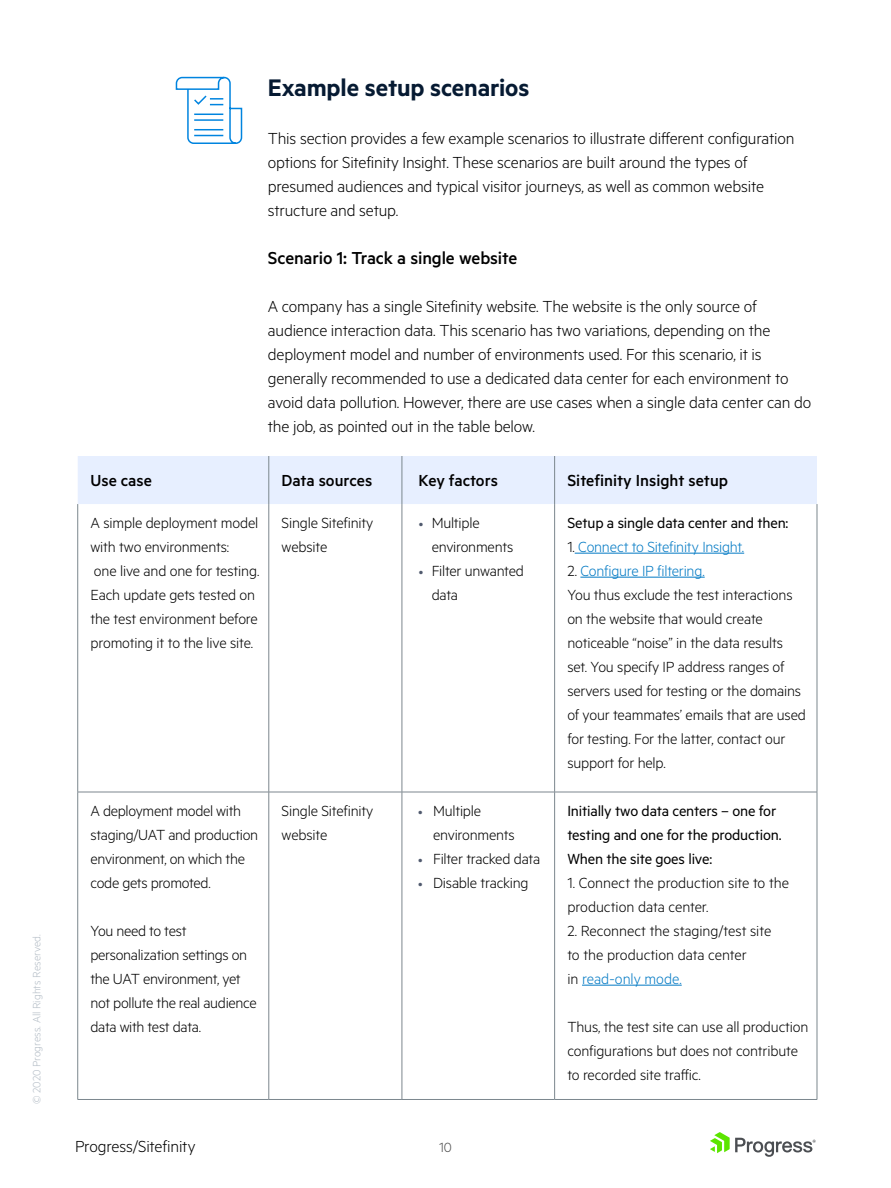
<style>
.page{position:relative;width:891px;height:1188px;background:#fff}
.page>*{position:absolute;margin:0;border:0;box-sizing:border-box;transform-origin:0 0}
.t1{font:600 27px "Metric";letter-spacing:-.005em;color:#061a32}
.t2{font:500 19.5px "Metric";letter-spacing:-.01em;color:#000}
.t3{font:300 18px/24px "Metric";letter-spacing:-.01em;color:#000}
.t4{font:500 18px "Metric";color:#000}
.t5{font:300 16.5px/24px "Metric";letter-spacing:-.01em;color:#000}
.t6{font:16.5px/24px "Metric";letter-spacing:-.01em;color:#000}
.t7{font:300 16.5px "Metric";letter-spacing:-.015em;color:#037ac4}
.t8{font:300 15px "Metric";color:#4d4d4d}
.t9{font:300 12px "Metric";color:#b4bdc6}
.s1{font-size:13.5px;color:#505a6e}
.s2{color:#000}
.s3{color:#037ac4}
</style>
<div class="page">
<svg style="left:710px;top:1132px;width:106px;height:25px"></svg>
<div style="left:78px;top:456px;width:739px;height:48px;background:#e7efff"></div>
<hr style="left:269px;top:456px;width:1px;height:48px;background:#7b878e">
<hr style="left:402px;top:456px;width:1px;height:48px;background:#7b878e">
<hr style="left:554px;top:456px;width:1px;height:48px;background:#7b878e">
<hr style="left:77px;top:504px;width:1px;height:288px;background:#7c878e">
<hr style="left:269px;top:504px;width:1px;height:288px;background:#7c878e">
<hr style="left:402px;top:504px;width:1px;height:288px;background:#7c878e">
<hr style="left:554px;top:504px;width:1px;height:288px;background:#7c878e">
<hr style="left:817px;top:504px;width:1px;height:288px;background:#7c878e">
<hr style="left:78px;top:792px;width:191px;height:1px;background:#7c878e">
<hr style="left:77px;top:792px;width:1px;height:307px;background:#7c878e">
<hr style="left:269px;top:792px;width:133px;height:1px;background:#7c878e">
<hr style="left:269px;top:792px;width:1px;height:307px;background:#7c878e">
<hr style="left:402px;top:792px;width:153px;height:1px;background:#7c878e">
<hr style="left:402px;top:792px;width:1px;height:307px;background:#7c878e">
<hr style="left:555px;top:792px;width:262px;height:1px;background:#7c878e">
<hr style="left:554px;top:792px;width:1px;height:307px;background:#7c878e">
<hr style="left:817px;top:792px;width:1px;height:307px;background:#7c878e">
<hr style="left:78px;top:1099px;width:191px;height:1px;background:#7c878e">
<hr style="left:269px;top:1099px;width:133px;height:1px;background:#7c878e">
<hr style="left:402px;top:1099px;width:153px;height:1px;background:#7c878e">
<hr style="left:555px;top:1099px;width:262px;height:1px;background:#7c878e">
<hr style="left:575px;top:553px;width:169px;height:1px;background:#037ac4">
<hr style="left:580px;top:577px;width:125px;height:1px;background:#037ac4">
<hr style="left:582px;top:985px;width:100px;height:1px;background:#037ac4">
<svg style="left:175px;top:76px;width:68px;height:68px"></svg>
<p class="t9" style="left:30px;top:1104px;width:171px;rotate:-90deg">© 2020 Progress. All Rights Reserved.</p>
<h1 class="t1" style="left:268px;top:72px;width:263px">Example setup scenarios</h1>
<p class="t3" style="left:268px;top:126px;width:528px">This section provides a few example scenarios to illustrate different configuration options for Sitefinity Insight. These scenarios are built around the types of presumed audiences and typical visitor journeys, as well as common website structure and setup.</p>
<p class="t2" style="left:268px;top:247px;width:251px">Scenario 1: Track a single website</p>
<p class="t3" style="left:268px;top:294px;width:545px">A company has a single Sitefinity website. The website is the only source of audience interaction data. This scenario has two variations, depending on the deployment model and number of environments used. For this scenario, it is generally recommended to use a dedicated data center for each environment to avoid data pollution. However, there are use cases when a single data center can do the job, as pointed out in the table below.</p>
<p class="t4" style="left:90px;top:470px;width:63px">Use case</p>
<p class="t4" style="left:282px;top:470px;width:92px">Data sources</p>
<p class="t4" style="left:419px;top:470px;width:81px">Key factors</p>
<p class="t4" style="left:567px;top:470px;width:162px">Sitefinity Insight setup</p>
<p class="t5" style="left:90px;top:510px;width:170px">A simple deployment model with two environments:<br>one live and one for testing.<br>Each update gets tested on the test environment before promoting it to the live site.</p>
<p class="t5" style="left:282px;top:510px;width:93px">Single Sitefinity website</p>
<p class="t5" style="left:432px;top:510px;width:83px;text-indent:-13px"><span class="s1">•</span> Multiple environments</p>
<p class="t6" style="left:567px;top:510px;width:223px">Setup a single data center and then:</p>
<p class="t7" style="left:567px;top:537px;width:178px"><span class="s2">1.</span> Connect to Sitefinity Insight.</p>
<p class="t5" style="left:567px;top:558px;width:240px">2. <span class="s3">Configure IP filtering.<br></span>You thus exclude the test interactions on the website that would create noticeable “noise” in the data results set. You specify IP address ranges of servers used for testing or the domains of your teammates’ emails that are used for testing. For the latter, contact our support for help.</p>
<p class="t5" style="left:432px;top:558px;width:94px;text-indent:-13px"><span class="s1">•</span> Filter unwanted data</p>
<p class="t5" style="left:90px;top:798px;width:169px">A deployment model with staging/UAT and production environment, on which the code gets promoted.</p>
<p class="t5" style="left:90px;top:918px;width:168px">You need to test personalization settings on the UAT environment, yet not pollute the real audience data with test data.</p>
<p class="t5" style="left:282px;top:798px;width:93px">Single Sitefinity website</p>
<p class="t5" style="left:433px;top:798px;width:83px;text-indent:-15px"><span class="s1">•</span> Multiple environments</p>
<p class="t5" style="left:418px;top:846px;width:124px"><span class="s1">•</span> Filter tracked data</p>
<p class="t5" style="left:418px;top:870px;width:112px"><span class="s1">•</span> Disable tracking</p>
<p class="t3" style="left:75px;top:1134px;width:122px">Progress/Sitefinity</p>
<p class="t8" style="left:439px;top:1139px;width:14px">10</p>
<p class="t6" style="left:567px;top:798px;width:216px">Initially two data centers – one for testing and one for the production.<br>When the site goes live:</p>
<p class="t5" style="left:567px;top:870px;width:223px">1. Connect the production site to the production data center.</p>
<p class="t5" style="left:567px;top:918px;width:205px">2. Reconnect the staging/test site to the production data center<br>in <span class="s3">read-only mode.</span></p>
<p class="t5" style="left:567px;top:1014px;width:243px">Thus, the test site can use all production configurations but does not contribute to recorded site traffic.</p>
</div>
